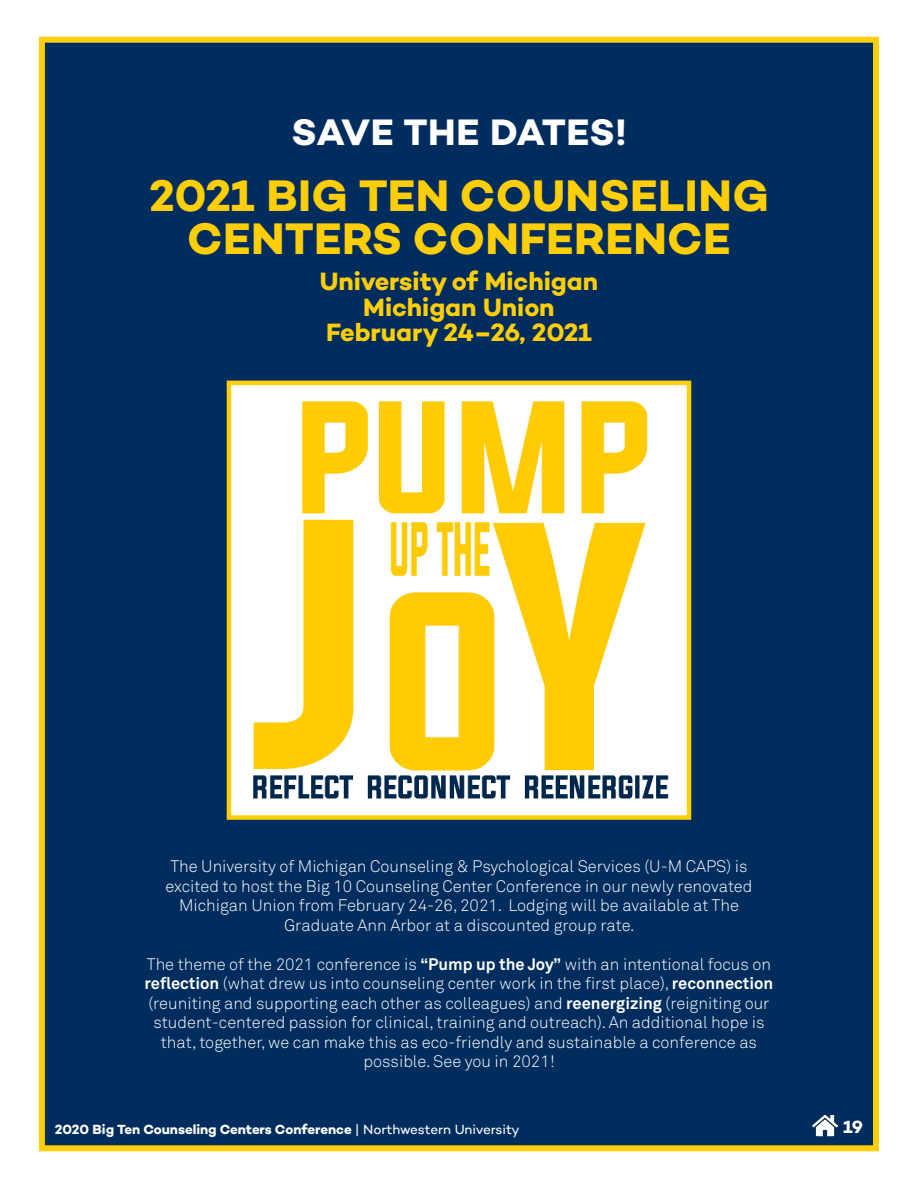
<style>
.page{position:relative;width:918px;height:1188px;background:#fff}
.page>*{position:absolute;margin:0;border:0;box-sizing:border-box;transform-origin:0 0}
.Committee{font:700 45px/43.5px "Campton";letter-spacing:.01em;color:#fece08;text-align:center}
.t1{font:700 37.5px "Campton";letter-spacing:.005em;color:#fff}
.Committee-2{font:700 25.5px "Campton";letter-spacing:-.005em;color:#fece08}
.t2{font:700 18px "Campton";color:#fff}
.Gratitude_Names{font:300 16.5px/19.5px "Akkurat Pro";color:#fff;text-align:center}
.t3{font:700 13.5px "Campton";letter-spacing:-.005em;color:#fff}
.s1{font-weight:700}
.s2{font-weight:400}
</style>
<div class="page">
<div style="left:39px;top:37px;width:840px;height:1114px;background:#002d5e;border:6px solid #fece08"></div>
<img style="left:232px;top:386px;width:454px;height:429px">
<div style="left:227px;top:381px;width:464px;height:439px;border:4px solid #fece08"></div>
<img style="left:812px;top:1115px;width:26px;height:22px">
<p class="t1" style="left:292px;top:109px;width:336px">SAVE THE DATES!</p>
<p class="Committee" style="left:149px;top:173px;width:621px">2021 BIG TEN COUNSELING<br>CENTERS CONFERENCE</p>
<p class="Committee-2" style="left:320px;top:265px;width:280px">University of Michigan</p>
<p class="Committee-2" style="left:363px;top:291px;width:193px">Michigan Union</p>
<p class="Committee-2" style="left:326px;top:316px;width:267px">February 24–26, 2021</p>
<p class="Gratitude_Names" style="left:166px;top:857px;width:588px">The University of Michigan Counseling &amp; Psychological Services (U-M CAPS) is excited to host the Big 10 Counseling Center Conference in our newly renovated Michigan Union from February 24-26, 2021. Lodging will be available at The Graduate Ann Arbor at a discounted group rate.</p>
<p class="Gratitude_Names" style="left:145px;top:954px;width:630px">The theme of the 2021 conference is <span class="s1">“Pump up the Joy”</span> with an intentional focus on <span class="s1">reflection</span> (what drew us into counseling center work in the first place), <span class="s1">reconnection </span>(reuniting and supporting each other as colleagues) and <span class="s1">reenergizing</span> (reigniting our student-centered passion for clinical, training and outreach). An additional hope is that, together, we can make this as eco-friendly and sustainable a conference as possible. See you in 2021!</p>
<p class="t3" style="left:55px;top:1121px;width:466px">2020 Big Ten Counseling Centers Conference <span class="s2">| Northwestern University</span></p>
<p class="t2" style="left:843px;top:1116px;width:21px">19</p>
</div>
